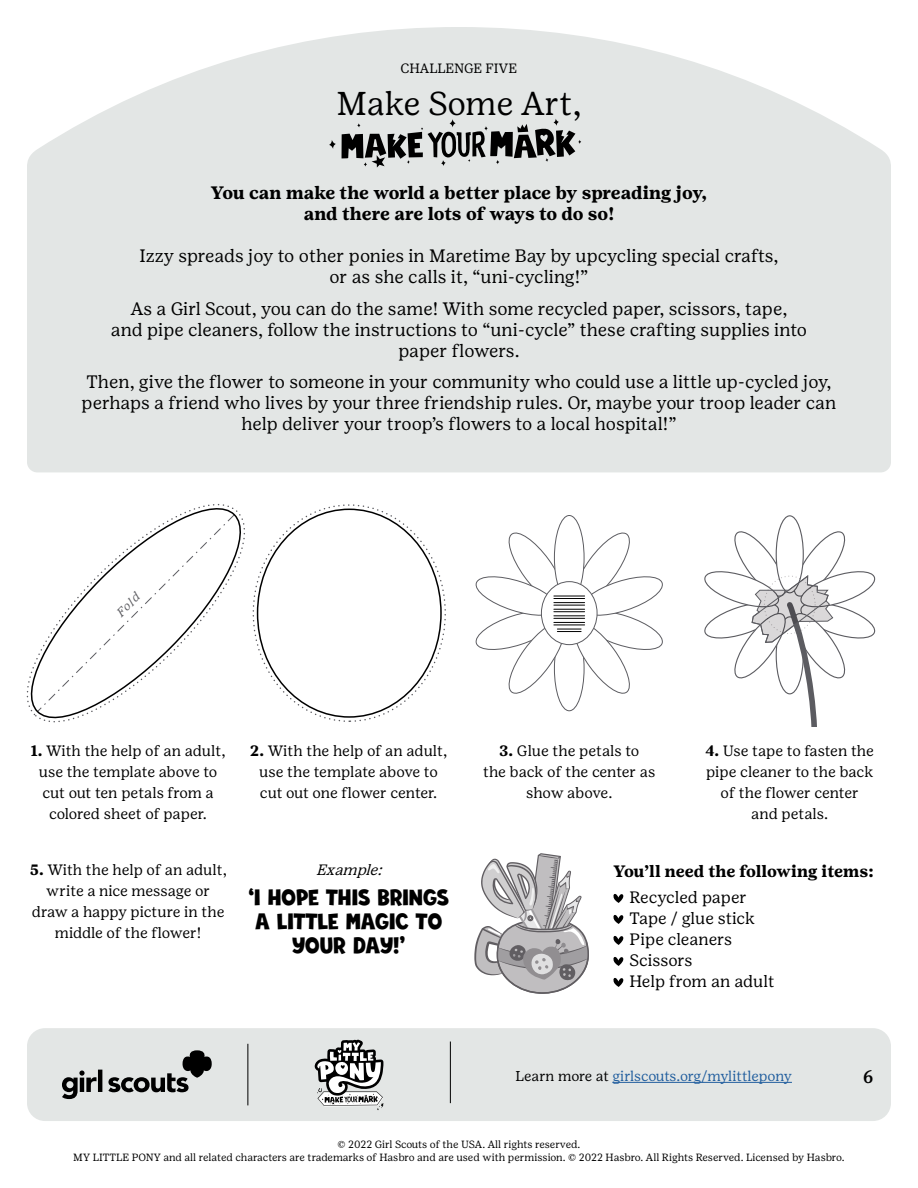
<style>
.page{position:relative;width:918px;height:1188px;background:#fff}
.page>*{position:absolute;margin:0;border:0;box-sizing:border-box;transform-origin:0 0}
.t1{font:33px "Girl Scout Text";letter-spacing:-.01em;color:#000}
.t2{font:22.5px/24px "MLP Make Your Mark";color:#000}
.t3{font:18px/21px "Girl Scout Text";color:#000;text-align:center}
.t4{font:700 18px/21px "Girl Scout Text";letter-spacing:-.01em;color:#000;text-align:center}
.t5{font:500 18px "Girl Scout Text";color:#000}
.t6{font:16.5px/21px "Girl Scout Text";color:#000}
.t7{font:700 16.5px "Girl Scout Text";letter-spacing:-.005em;color:#000}
.t8{font:15px/21px "Girl Scout Text";color:#000;text-align:center}
.t9{font:italic 15px "Girl Scout Text";color:#000}
.t10{font:14.25px "Girl Scout Text";letter-spacing:-.01em;color:#215e9e}
.t11{font:13.5px "Girl Scout Text";letter-spacing:-.015em;color:#000}
.t12{font:italic 12px "Girl Scout Text";color:#5c5c61}
.t13{font:10.5px/12.6px "Girl Scout Text";color:#000;text-align:center}
.s1{font-weight:700}
.s2{color:#000}
</style>
<div class="page">
<svg style="left:27px;top:27px;width:864px;height:445px;background:#e5e8e7"></svg>
<div style="left:27px;top:1028px;width:864px;height:93px;background:#e3e6e5;border-radius:18px"></div>
<hr style="left:248px;top:1044px;width:1px;height:61px;background:#000">
<hr style="left:450px;top:1042px;width:1px;height:61px;background:#000">
<hr style="left:612px;top:1082px;width:180px;height:1px;background:#215e9e">
<svg style="left:62px;top:1050px;width:150px;height:49px"></svg>
<svg style="left:315px;top:1040px;width:69px;height:70px"></svg>
<svg style="left:613px;top:894px;width:11px;height:9px"></svg>
<svg style="left:613px;top:915px;width:11px;height:9px"></svg>
<svg style="left:613px;top:936px;width:11px;height:9px"></svg>
<svg style="left:613px;top:957px;width:11px;height:9px"></svg>
<svg style="left:613px;top:978px;width:11px;height:9px"></svg>
<svg style="left:26px;top:504px;width:230px;height:219px"></svg>
<svg style="left:474px;top:853px;width:115px;height:141px"></svg>
<svg style="left:776px;top:516px;width:27px;height:77px"></svg>
<svg style="left:704px;top:527px;width:172px;height:199px"></svg>
<svg style="left:554px;top:626px;width:30px;height:85px"></svg>
<svg style="left:554px;top:515px;width:30px;height:85px"></svg>
<svg style="left:475px;top:528px;width:188px;height:170px"></svg>
<svg style="left:329px;top:119px;width:252px;height:49px;background:#9d9f9e"></svg>
<p class="t11" style="left:401px;top:60px;width:118px">CHALLENGE FIVE</p>
<h1 class="t1" style="left:337px;top:83px;width:246px">Make Some Art,</h1>
<p class="t4" style="left:211px;top:182px;width:498px">You can make the world a better place by spreading joy, and there are lots of ways to do so!</p>
<p class="t3" style="left:140px;top:245px;width:641px">Izzy spreads joy to other ponies in Maretime Bay by upcycling special crafts, or as she calls it, “uni-cycling!”</p>
<p class="t3" style="left:111px;top:298px;width:698px">As a Girl Scout, you can do the same! With some recycled paper, scissors, tape,<br>and pipe cleaners, follow the instructions to “uni-cycle” these crafting supplies into paper flowers.</p>
<p class="t3" style="left:82px;top:371px;width:756px">Then, give the flower to someone in your community who could use a little up-cycled joy, perhaps a friend who lives by your three friendship rules. Or, maybe your troop leader can help deliver your troop’s flowers to a local hospital!”</p>
<p class="t12" style="left:113px;top:609px;width:29px;rotate:-45deg">Fold</p>
<p class="t8" style="left:31px;top:740px;width:196px"><span class="s1">1.</span> With the help of an adult, use the template above to cut out ten petals from a colored sheet of paper.</p>
<p class="t8" style="left:30px;top:859px;width:199px"><span class="s1">5.</span> With the help of an adult, write a nice message or draw a happy picture in the middle of the flower!</p>
<p class="t8" style="left:250px;top:740px;width:199px"><span class="s1">2.</span> With the help of an adult, use the template above to cut out one flower center.</p>
<p class="t9" style="left:316px;top:861px;width:72px">Example:</p>
<p class="t2" style="left:255px;top:884px;width:168px;text-indent:-7px">‘I HOPE THIS BRINGS<br>A LITTLE MAG</p>
<p class="t2" style="left:292px;top:908px;width:138px;text-indent:97px">IC TO<br>YOUR DAY!’</p>
<p class="t8" style="left:483px;top:740px;width:174px"><span class="s1">3.</span> Glue the petals to<br>the back of the center as show above.</p>
<p class="t8" style="left:705px;top:740px;width:170px"><span class="s1">4.</span> Use tape to fasten the pipe cleaner to the back of the flower center and petals.</p>
<p class="t7" style="left:613px;top:861px;width:262px">You’ll need the following items:</p>
<p class="t6" style="left:630px;top:886px;width:147px">Recycled paper<br>Tape / glue stick<br>Pipe cleaners<br>Scissors<br>Help from an adult</p>
<p class="t10" style="left:515px;top:1067px;width:278px"><span class="s2">Learn more at</span> girlscouts.org/mylittlepony</p>
<p class="t5" style="left:863px;top:1066px;width:12px">6</p>
<p class="t13" style="left:73px;top:1138px;width:773px">© 2022 Girl Scouts of the USA. All rights reserved.<br>MY LITTLE PONY and all related characters are trademarks of Hasbro and are used with permission. © 2022 Hasbro. All Rights Reserved. Licensed by Hasbro.</p>
</div>
